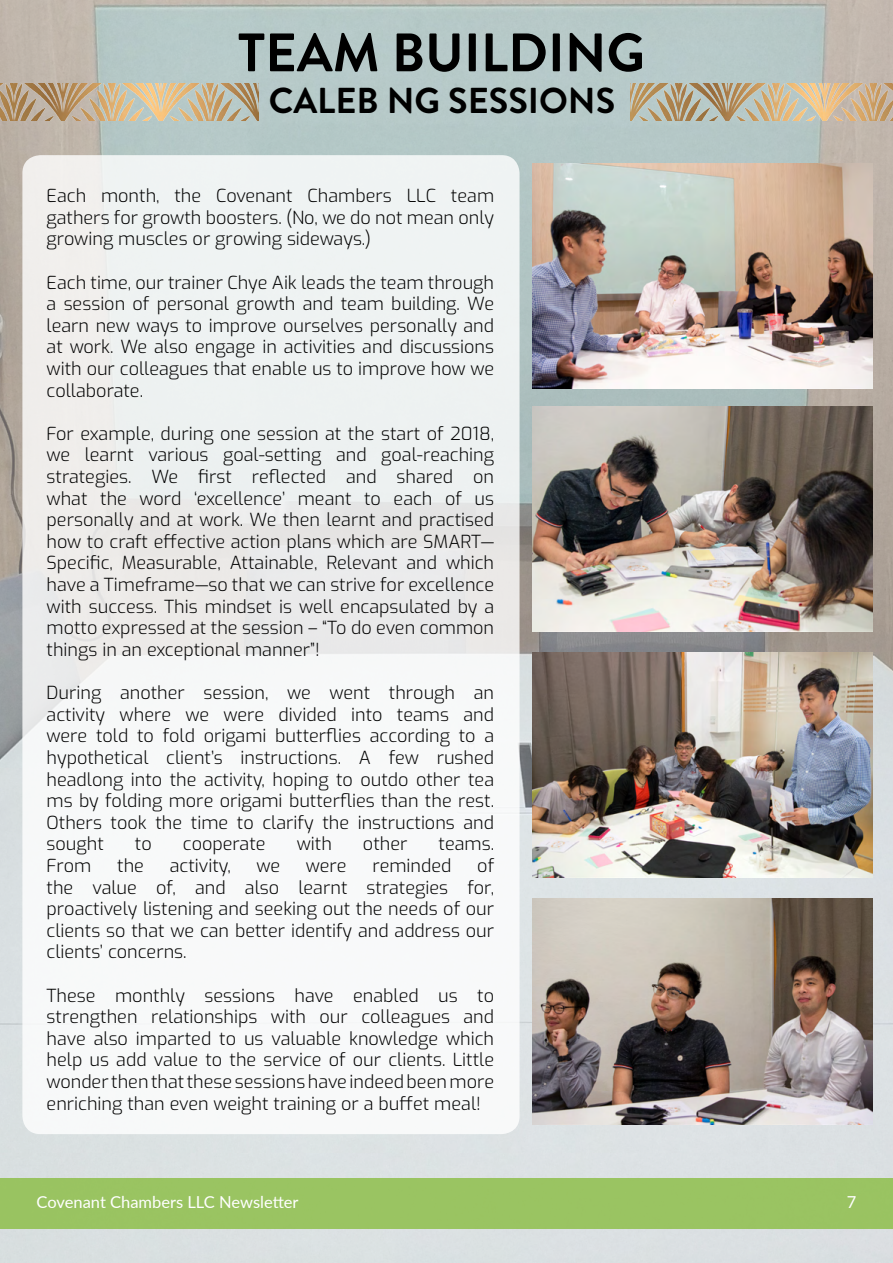
<style>
.page{position:relative;width:893px;height:1263px;background:#fff}
.page>*{position:absolute;margin:0;border:0;box-sizing:border-box;transform-origin:0 0}
.t1{font:700 54px "Brandon Grotesque";color:#000}
.t2{font:700 36px "Brandon Grotesque";color:#000}
.t3{font:300 18px/21.6px "Exo";color:#000;text-align:justify}
.t4{font:16.5px "Lato";color:#fff}
</style>
<div class="page">
<img style="left:0;top:0;width:893px;height:1263px">
<div style="left:0;top:1178px;width:893px;height:50px;background:#9ac462"></div>
<div style="left:22px;top:155px;width:498px;height:979px;background:#f1f3f3;border-radius:18px"></div>
<img style="left:533px;top:164px;width:339px;height:225px">
<img style="left:533px;top:406px;width:339px;height:225px">
<img style="left:533px;top:653px;width:339px;height:224px">
<img style="left:533px;top:898px;width:339px;height:227px">
<img style="left:0;top:83px;width:258px;height:38px">
<img style="left:630px;top:83px;width:263px;height:38px">
<p class="t1" style="left:238px;top:15px;width:408px">TEAM BUILDING</p>
<p class="t2" style="left:269px;top:75px;width:348px">CALEB NG SESSIONS</p>
<p class="t3" style="left:47px;top:184px;width:449px">Each month, the Covenant Chambers LLC team gathers for growth boosters. (No, we do not mean only growing muscles or growing sideways.)</p>
<p class="t3" style="left:47px;top:270px;width:449px">Each time, our trainer Chye Aik leads the team through a session of personal growth and team building. We learn new ways to improve ourselves personally and at work. We also engage in activities and discussions with our colleagues that enable us to improve how we collaborate.</p>
<p class="t3" style="left:47px;top:422px;width:449px">For example, during one session at the start of 2018, we learnt various goal-setting and goal-reaching strategies. We first reflected and shared on what the word ‘excellence’ meant to each of us personally and at work. We then learnt and practised how to craft effective action plans which are SMART— Specific, Measurable, Attainable, Relevant and which have a Timeframe—so that we can strive for excellence with success. This mindset is well encapsulated by a motto expressed at the session – “To do even common things in an exceptional manner”!</p>
<p class="t3" style="left:47px;top:681px;width:449px">During another session, we went through an activity where we were divided into teams and were told to fold origami butterflies according to a hypothetical client’s instructions. A few rushed headlong into the activity, hoping to outdo other tea ms by folding more origami butterflies than the rest.<br>Others took the time to clarify the instructions and sought</p>
<p class="t3" style="left:135px;top:832px;width:18px">to</p>
<p class="t3" style="left:183px;top:832px;width:84px">cooperate</p>
<p class="t3" style="left:297px;top:832px;width:37px">with</p>
<p class="t3" style="left:363px;top:832px;width:46px">other</p>
<p class="t3" style="left:439px;top:832px;width:57px">teams.</p>
<p class="t3" style="left:47px;top:854px;width:449px;text-indent:431px">of the value of, and also learnt strategies for, proactively listening and seeking out the needs of our clients so that we can better identify and address our clients’ concerns.</p>
<p class="t3" style="left:47px;top:983px;width:449px">These monthly sessions have enabled us to strengthen relationships with our colleagues and have also imparted to us valuable knowledge which help us add value to the service of our clients. Little wonder then that these sessions have indeed been more enriching than even weight training or a buffet meal!</p>
<p class="t3" style="left:47px;top:854px;width:46px">From</p>
<p class="t3" style="left:117px;top:854px;width:28px">the</p>
<p class="t3" style="left:170px;top:854px;width:62px">activity,</p>
<p class="t3" style="left:257px;top:854px;width:25px">we</p>
<p class="t3" style="left:306px;top:854px;width:42px">were</p>
<p class="t3" style="left:372px;top:854px;width:81px">reminded</p>
<p class="t4" style="left:37px;top:1190px;width:264px">Covenant Chambers LLC Newsletter</p>
<p class="t4" style="left:847px;top:1190px;width:11px">7</p>
</div>
